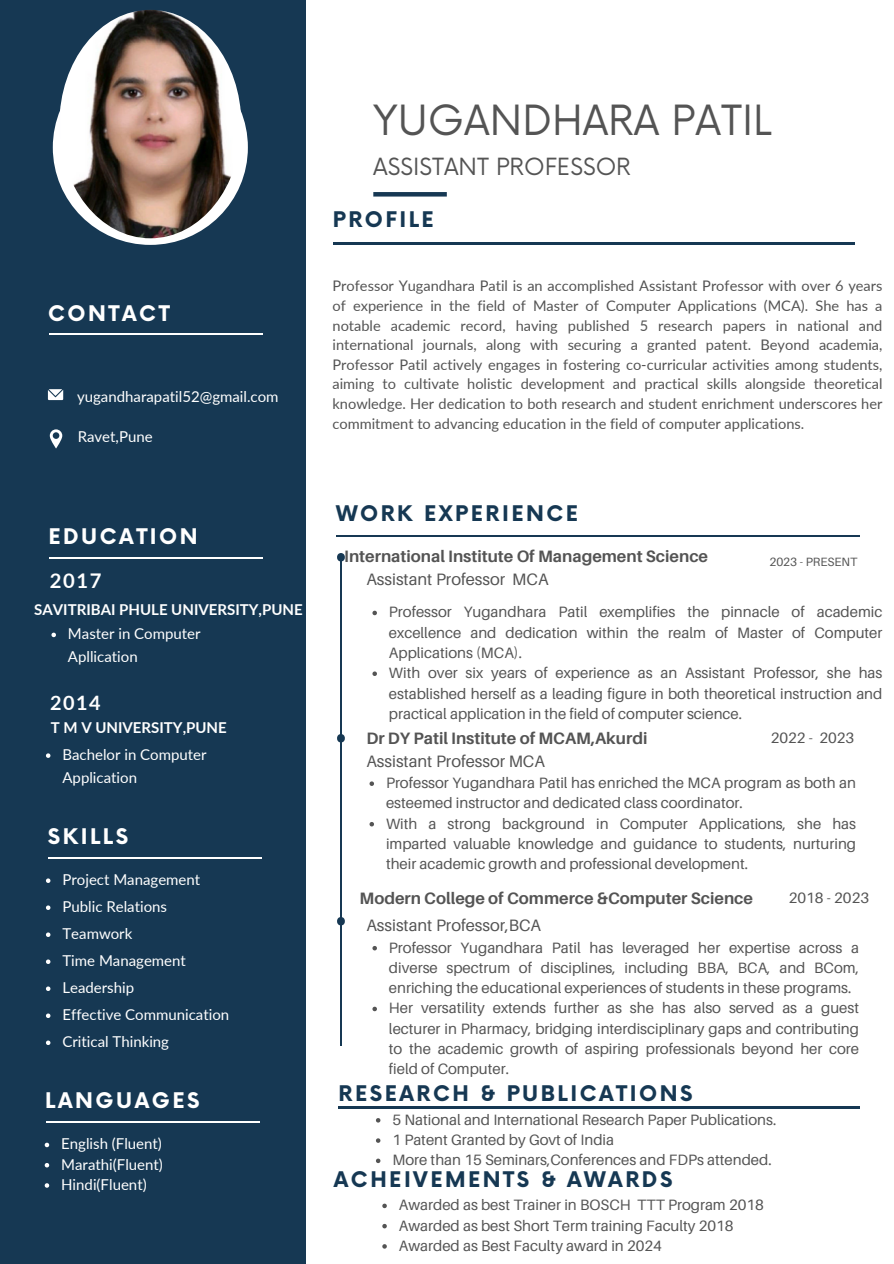
<style>
.page{position:relative;width:894px;height:1264px;background:#fff}
.page>*{position:absolute;margin:0;border:0;box-sizing:border-box;transform-origin:0 0}
.t1{font:40.5px "Now";color:#545454}
.t2{font:23.1px "Now";color:#545454}
.t3{font:700 21px "Now";letter-spacing:.12em;color:#163853}
.t4{font:700 21px "Now";letter-spacing:.12em;color:#fff}
.t5{font:700 20.25px "Lato";color:#fff}
.t6{font:700 19.8px "Lato";color:#fff}
.t7{font:700 16.5px "Aileron";color:#545454}
.t8{font:16.5px "Aileron";color:#545454}
.t9{font:15px/20.2px "Aileron";color:#545454;text-align:justify}
.t10{font:15px/22.5px "Lato";color:#fff}
.t11{font:700 15px "Lato";color:#fff}
.t12{font:14.55px/19.6px "Lato";color:#545454;text-align:justify}
.t13{font:12px "Aileron";color:#545454}
</style>
<div class="page">
<div style="left:0;top:0;width:305px;height:1263px;background:#163853"></div>
<hr style="left:373px;top:192px;width:73px;height:4px;background:#163853">
<div style="left:53px;top:50px;width:195px;height:195px;background:#fff;border-radius:50%"></div>
<img style="left:59px;top:10px;width:182px;height:228px;border-radius:50%">
<svg style="left:48px;top:389px;width:15px;height:11px"></svg>
<svg style="left:50px;top:429px;width:12px;height:19px"></svg>
<hr style="left:49px;top:333px;width:214px;height:1px;background:#fff">
<hr style="left:49px;top:557px;width:214px;height:1px;background:#fff">
<hr style="left:49px;top:857px;width:213px;height:1px;background:#fff">
<hr style="left:46px;top:1121px;width:213px;height:1px;background:#fff">
<hr style="left:336px;top:535px;width:522px;height:1px;background:#163853">
<hr style="left:338px;top:1106px;width:521px;height:2px;background:#163853">
<hr style="left:333px;top:243px;width:521px;height:1px;background:#163853">
<svg style="left:337px;top:553px;width:8px;height:8px"></svg>
<hr style="left:340px;top:557px;width:1px;height:488px;background:#163853">
<svg style="left:337px;top:734px;width:8px;height:8px"></svg>
<svg style="left:337px;top:917px;width:8px;height:8px"></svg>
<svg style="left:46px;top:878px;width:4px;height:5px"></svg>
<svg style="left:46px;top:905px;width:4px;height:5px"></svg>
<svg style="left:46px;top:932px;width:4px;height:5px"></svg>
<svg style="left:46px;top:959px;width:4px;height:5px"></svg>
<svg style="left:46px;top:986px;width:4px;height:5px"></svg>
<svg style="left:46px;top:1013px;width:4px;height:5px"></svg>
<svg style="left:46px;top:1040px;width:4px;height:5px"></svg>
<svg style="left:51px;top:632px;width:5px;height:5px"></svg>
<svg style="left:46px;top:753px;width:4px;height:5px"></svg>
<svg style="left:45px;top:1142px;width:4px;height:5px"></svg>
<svg style="left:45px;top:1163px;width:4px;height:4px"></svg>
<svg style="left:45px;top:1183px;width:4px;height:4px"></svg>
<svg style="left:372px;top:610px;width:5px;height:5px"></svg>
<svg style="left:372px;top:671px;width:5px;height:5px"></svg>
<svg style="left:369px;top:781px;width:5px;height:5px"></svg>
<svg style="left:369px;top:822px;width:5px;height:4px"></svg>
<svg style="left:372px;top:946px;width:5px;height:4px"></svg>
<svg style="left:372px;top:1006px;width:5px;height:5px"></svg>
<svg style="left:376px;top:1118px;width:4px;height:4px"></svg>
<svg style="left:376px;top:1138px;width:4px;height:4px"></svg>
<svg style="left:376px;top:1158px;width:4px;height:5px"></svg>
<svg style="left:382px;top:1203px;width:5px;height:5px"></svg>
<svg style="left:382px;top:1223px;width:5px;height:5px"></svg>
<svg style="left:382px;top:1244px;width:5px;height:4px"></svg>
<h4 class="t4" style="left:48px;top:302px;width:123px">CONTACT</h4>
<p class="t10" style="left:77px;top:385px;width:203px">yugandharapatil52@gmail.com</p>
<p class="t10" style="left:78px;top:425px;width:76px">Ravet,Pune</p>
<h2 class="t4" style="left:48px;top:524px;width:151px">EDUCATION</h2>
<p class="t5" style="left:50px;top:568px;width:53px">2017</p>
<p class="t11" style="left:34px;top:600px;width:270px">SAVITRIBAI PHULE UNIVERSITY,PUNE</p>
<h2 class="t10" style="left:68px;top:622px;width:134px">Master in Computer<br>Apllication</h2>
<p class="t6" style="left:50px;top:691px;width:52px">2014</p>
<p class="t11" style="left:51px;top:718px;width:177px">T M V UNIVERSITY,PUNE</p>
<p class="t10" style="left:62px;top:743px;width:146px">Bachelor in Computer<br>Application</p>
<p class="t4" style="left:48px;top:824px;width:82px">SKILLS</p>
<h2 class="t10" style="left:62px;top:868px;width:139px">Project Management</h2>
<p class="t10" style="left:62px;top:895px;width:106px">Public Relations</p>
<p class="t10" style="left:62px;top:922px;width:71px">Teamwork</p>
<p class="t10" style="left:62px;top:949px;width:125px">Time Management</p>
<p class="t10" style="left:62px;top:976px;width:73px">Leadership</p>
<p class="t10" style="left:62px;top:1003px;width:168px">Effective Communication</p>
<p class="t10" style="left:62px;top:1030px;width:108px">Critical Thinking</p>
<p class="t4" style="left:45px;top:1088px;width:156px">LANGUAGES</p>
<h1 class="t10" style="left:61px;top:1132px;width:102px">English (Fluent)</h1>
<h3 class="t10" style="left:61px;top:1152px;width:103px">Marathi(Fluent)</h3>
<h2 class="t10" style="left:61px;top:1172px;width:87px">Hindi(Fluent)</h2>
<p class="t1" style="left:373px;top:98px;width:400px">YUGANDHARA PATIL</p>
<h2 class="t2" style="left:373px;top:154px;width:259px">ASSISTANT PROFESSOR</h2>
<p class="t3" style="left:333px;top:208px;width:102px">PROFILE</p>
<p class="t12" style="left:332px;top:276px;width:551px">Professor Yugandhara Patil is an accomplished Assistant Professor with over 6 years of experience in the field of Master of Computer Applications (MCA). She has a notable academic record, having published 5 research papers in national and international journals, along with securing a granted patent. Beyond academia, Professor Patil actively engages in fostering co-curricular activities among students, aiming to cultivate holistic development and practical skills alongside theoretical knowledge. Her dedication to both research and student enrichment underscores her commitment to advancing education in the field of computer applications.</p>
<h2 class="t3" style="left:336px;top:502px;width:243px">WORK EXPERIENCE</h2>
<p class="t7" style="left:344px;top:545px;width:365px">International Institute Of Management Science</p>
<p class="t8" style="left:366px;top:568px;width:184px">Assistant Professor MCA</p>
<p class="t13" style="left:769px;top:554px;width:89px">2023 - PRESENT</p>
<p class="t9" style="left:389px;top:601px;width:495px">Professor Yugandhara Patil exemplifies the pinnacle of academic excellence and dedication within the realm of Master of Computer Applications (MCA).</p>
<p class="t9" style="left:389px;top:662px;width:495px">With over six years of experience as an Assistant Professor, she has established herself as a leading figure in both theoretical instruction and practical application in the field of computer science.</p>
<p class="t7" style="left:366px;top:727px;width:282px">Dr DY Patil Institute of MCAM,Akurdi</p>
<p class="t9" style="left:770px;top:727px;width:85px">2022 - 2023</p>
<h4 class="t8" style="left:366px;top:750px;width:180px">Assistant Professor MCA</h4>
<h6 class="t9" style="left:386px;top:772px;width:471px">Professor Yugandhara Patil has enriched the MCA program as both an esteemed instructor and dedicated class coordinator.</h6>
<p class="t9" style="left:386px;top:813px;width:471px">With a strong background in Computer Applications, she has imparted valuable knowledge and guidance to students, nurturing their academic growth and professional development.</p>
<p class="t7" style="left:359px;top:888px;width:395px">Modern College of Commerce &amp;Computer Science</p>
<h6 class="t9" style="left:788px;top:887px;width:82px">2018 - 2023</h6>
<p class="t8" style="left:366px;top:915px;width:176px">Assistant Professor,BCA</p>
<p class="t9" style="left:389px;top:937px;width:471px">Professor Yugandhara Patil has leveraged her expertise across a diverse spectrum of disciplines, including BBA, BCA, and BCom, enriching the educational experiences of students in these programs.</p>
<p class="t9" style="left:389px;top:997px;width:471px">Her versatility extends further as she has also served as a guest lecturer in Pharmacy, bridging interdisciplinary gaps and contributing to the academic growth of aspiring professionals beyond her core field of Computer.</p>
<p class="t9" style="left:392px;top:1109px;width:385px">5 National and International Research Paper Publications.</p>
<h2 class="t9" style="left:392px;top:1129px;width:223px">1 Patent Granted by Govt of India</h2>
<p class="t9" style="left:392px;top:1149px;width:380px">More than 15 Seminars,Conferences and FDPs attended.</p>
<p class="t3" style="left:334px;top:1168px;width:340px">ACHEIVEMENTS &amp; AWARDS</p>
<p class="t9" style="left:399px;top:1194px;width:366px">Awarded as best Trainer in BOSCH TTT Program 2018</p>
<h2 class="t9" style="left:399px;top:1214px;width:336px">Awarded as best Short Term training Faculty 2018</h2>
<p class="t9" style="left:399px;top:1235px;width:264px">Awarded as Best Faculty award in 2024</p>
<h6 class="t3" style="left:338px;top:1082px;width:355px">RESEARCH &amp; PUBLICATIONS</h6>
</div>
